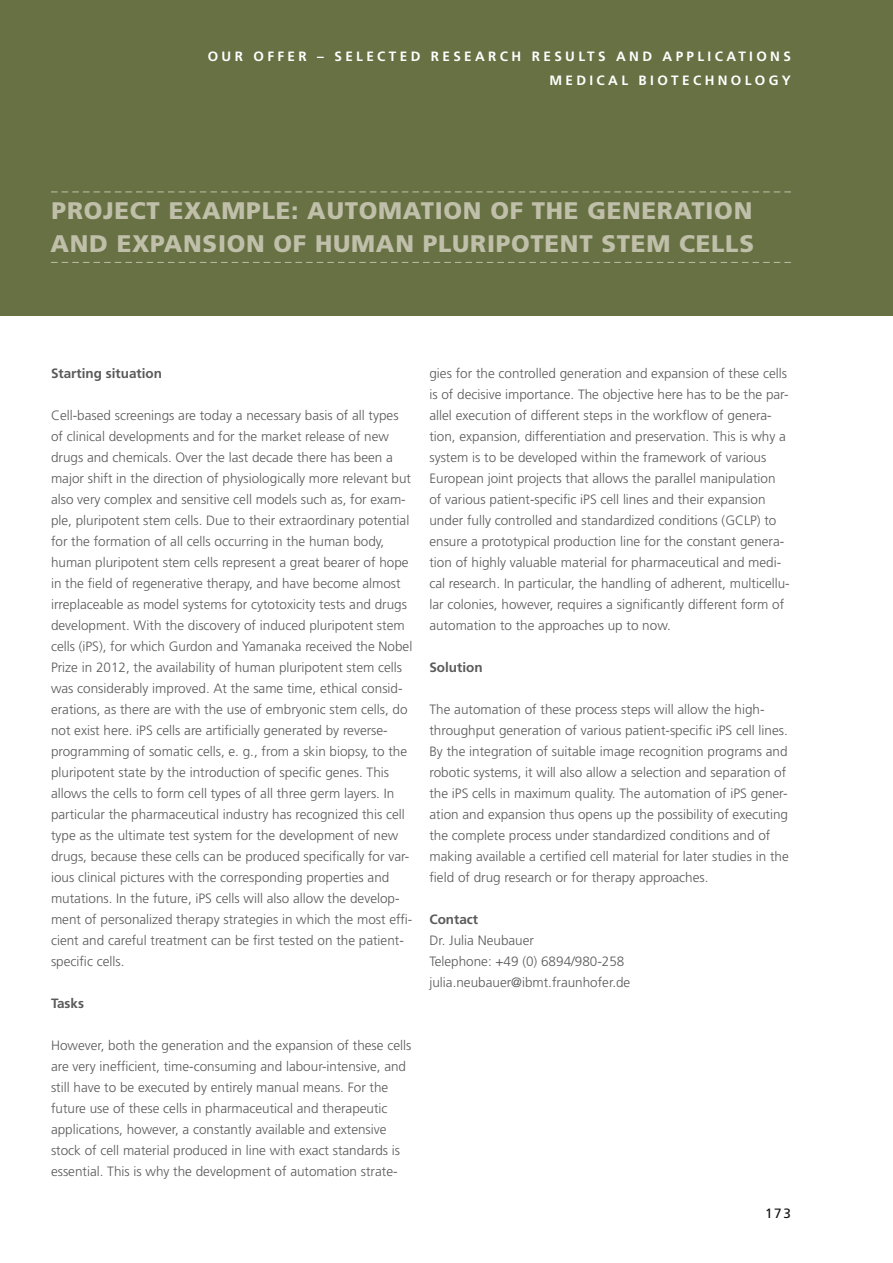
<style>
.page{position:relative;width:893px;height:1263px;background:#fff}
.page>*{position:absolute;margin:0;border:0;box-sizing:border-box;transform-origin:0 0}
.t1{font:900 24px/33px "Frutiger LT Std";letter-spacing:.03em;color:#c0bfaa}
.t2{font:300 13.5px/21px "Frutiger LT Std";color:#5a5a5a}
.t3{font:700 13.5px "Frutiger LT Std";letter-spacing:.25em;color:#fff}
.t4{font:700 13.5px "Frutiger LT Std";color:#5a5a5a}
.t5{font:13.5px "Frutiger LT Std";color:#131413}
</style>
<div class="page">
<div style="left:0;top:0;width:893px;height:315px;background:#677143"></div>
<svg style="left:51px;top:191px;width:740px;height:1px"></svg>
<svg style="left:51px;top:262px;width:740px;height:1px"></svg>
<p class="t3" style="left:208px;top:50px;width:585px">OUR OFFER – SELECTED RESEARCH RESULTS AND APPLICATIONS</p>
<p class="t3" style="left:549px;top:73px;width:243px">MEDICAL BIOTECHNOLOGY</p>
<h1 class="t1" style="left:51px;top:194px;width:705px">PROJECT EXAMPLE: AUTOMATION OF THE GENERATION<br>AND EXPANSION OF HUMAN PLURIPOTENT STEM CELLS</h1>
<p class="t4" style="left:51px;top:367px;width:113px">Starting situation</p>
<p class="t2" style="left:51px;top:406px;width:363px">Cell-based screenings are today a necessary basis of all types of clinical developments and for the market release of new drugs and chemicals. Over the last decade there has been a major shift in the direction of physiologically more relevant but also very complex and sensitive cell models such as, for exam&shy;ple, pluripotent stem cells. Due to their extraordinary potential for the formation of all cells occurring in the human body, human pluripotent stem cells represent a great bearer of hope in the field of regenerative therapy, and have become almost irreplaceable as model systems for cytotoxicity tests and drugs development. With the discovery of induced pluripotent stem cells (iPS), for which Gurdon and Yamanaka received the Nobel Prize in 2012, the availability of human pluripotent stem cells was considerably improved. At the same time, ethical consid&shy;erations, as there are with the use of embryonic stem cells, do not exist here. iPS cells are artificially generated by reverse&shy;programming of somatic cells, e. g., from a skin biopsy, to the pluripotent state by the introduction of specific genes. This allows the cells to form cell types of all three germ layers. In particular the pharmaceutical industry has recognized this cell type as the ultimate test system for the development of new drugs, because these cells can be produced specifically for var&shy;ious clinical pictures with the corresponding properties and mutations. In the future, iPS cells will also allow the develop&shy;ment of personalized therapy strategies in which the most effi&shy;cient and careful treatment can be first tested on the patient&shy;specific cells.</p>
<p class="t4" style="left:51px;top:997px;width:35px">Tasks</p>
<p class="t2" style="left:51px;top:1036px;width:362px">However, both the generation and the expansion of these cells are very inefficient, time-consuming and labour-intensive, and still have to be executed by entirely manual means. For the future use of these cells in pharmaceutical and therapeutic applications, however, a constantly available and extensive stock of cell material produced in line with exact standards is essential. This is why the development of automation strate-</p>
<p class="t2" style="left:429px;top:364px;width:362px">gies for the controlled generation and expansion of these cells is of decisive importance. The objective here has to be the par&shy;allel execution of different steps in the workflow of genera&shy;tion, expansion, differentiation and preservation. This is why a system is to be developed within the framework of various European joint projects that allows the parallel manipulation of various patient-specific iPS cell lines and their expansion under fully controlled and standardized conditions (GCLP) to ensure a prototypical production line for the constant genera&shy;tion of highly valuable material for pharmaceutical and medi&shy;cal research. In particular, the handling of adherent, multicellu&shy;lar colonies, however, requires a significantly different form of automation to the approaches up to now.</p>
<p class="t4" style="left:429px;top:661px;width:55px">Solution</p>
<p class="t2" style="left:429px;top:700px;width:361px">The automation of these process steps will allow the high&shy;throughput generation of various patient-specific iPS cell lines.<br>By the integration of suitable image recognition programs and robotic systems, it will also allow a selection and separation of the iPS cells in maximum quality. The automation of iPS gener&shy;ation and expansion thus opens up the possibility of executing the complete process under standardized conditions and of making available a certified cell material for later studies in the field of drug research or for therapy approaches.</p>
<p class="t4" style="left:429px;top:913px;width:50px">Contact</p>
<p class="t2" style="left:429px;top:931px;width:202px">Dr. Julia Neubauer<br>Telephone: +49 (0) 6894/980-258 julia.neubauer@ibmt.fraunhofer.de</p>
<p class="t5" style="left:765px;top:1207px;width:27px">173</p>
</div>
